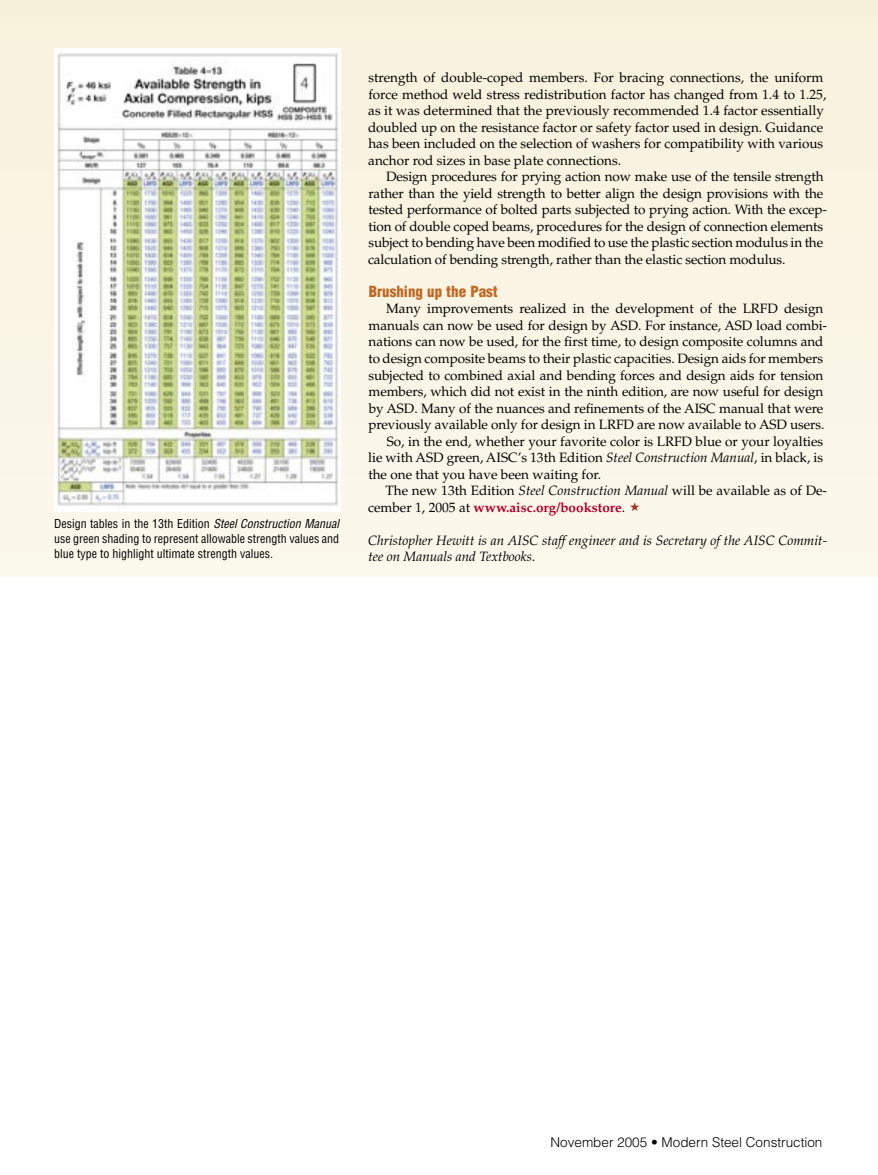
<style>
.page{position:relative;width:878px;height:1175px;background:#fff}
.page>*{position:absolute;margin:0;border:0;box-sizing:border-box;transform-origin:0 0}
.t1{font:900 condensed 15px "Helvetica";color:#be6824}
.t2{font:13.5px/16.5px "Palatino";letter-spacing:-.005em;color:#000}
.t3{font:italic 13.5px/16.5px "Palatino";color:#000}
.t4{font:700 13.5px "Palatino";color:#af002c}
.t5{font:300 13.5px "Helvetica";color:#000}
.t6{font:condensed 12px/15px "Helvetica";color:#000;text-align:justify}
.s1{font-style:italic}
.s2{font-weight:400;color:#000}
</style>
<div class="page">
<div style="left:0;top:0;width:878px;height:1174px;background:#f9f4e3"></div>
<div style="left:0;top:577px;width:878px;height:597px;background:#fff"></div>
<img style="left:54px;top:48px;width:286px;height:463px">
<p class="t6" style="left:54px;top:516px;width:287px">Design tables in the 13th Edition <span class="s1">Steel Construction Manual </span>use green shading to represent allowable strength values and blue type to highlight ultimate strength values.</p>
<p class="t2" style="left:368px;top:70px;width:460px">strength of double-coped members. For bracing connections, the uniform force method weld stress redistribution factor has changed from 1.4 to 1.25, as it was determined that the previously recommended 1.4 factor essentially doubled up on the resistance factor or safety factor used in design. Guidance has been included on the selection of washers for compatibility with various anchor rod sizes in base plate connections.</p>
<p class="t2" style="left:368px;top:169px;width:460px;text-indent:18px">Design procedures for prying action now make use of the tensile strength rather than the yield strength to better align the design provisions with the tested performance of bolted parts subjected to prying action. With the excep&shy;tion of double coped beams, procedures for the design of connection elements subject to bending have been modified to use the plastic section modulus in the calculation of bending strength, rather than the elastic section modulus.</p>
<p class="t1" style="left:369px;top:282px;width:131px">Brushing up the Past</p>
<p class="t2" style="left:386px;top:301px;width:438px">Many improvements realized in the development of the LRFD design</p>
<p class="t2" style="left:368px;top:317px;width:460px">manuals can now be used for design by ASD. For instance, ASD load combi-</p>
<p class="t2" style="left:368px;top:334px;width:456px">nations can now be used, for the first time, to design composite columns and</p>
<p class="t2" style="left:368px;top:350px;width:456px">to design composite beams to their plastic capacities. Design aids for members</p>
<p class="t2" style="left:368px;top:367px;width:456px">subjected to combined axial and bending forces and design aids for tension</p>
<p class="t2" style="left:368px;top:383px;width:456px">members, which did not exist in the ninth edition, are now useful for design</p>
<p class="t2" style="left:368px;top:400px;width:456px">by ASD. Many of the nuances and refinements of the AISC manual that were</p>
<p class="t2" style="left:368px;top:416px;width:457px">previously available only for design in LRFD are now available to ASD users.</p>
<p class="t2" style="left:387px;top:433px;width:438px">So, in the end, whether your favorite color is LRFD blue or your loyalties</p>
<p class="t2" style="left:368px;top:449px;width:456px">lie with ASD green, AISC’s 13th Edition <span class="s1">Steel Construction Manual</span>, in black, is</p>
<p class="t2" style="left:368px;top:466px;width:234px">the one that you have been waiting for.</p>
<p class="t2" style="left:385px;top:482px;width:443px">The new 13th Edition <span class="s1">Steel Construction Manual</span> will be available as of De-</p>
<p class="t4" style="left:368px;top:499px;width:259px"><span class="s2">cember 1, 2005 at</span> www.aisc.org/bookstore<span class="s2">.</span></p>
<p class="t3" style="left:368px;top:532px;width:460px">Christopher Hewitt is an AISC staff engineer and is Secretary of the AISC Commit&shy;tee on Manuals and Textbooks.</p>
<p class="t5" style="left:550px;top:1133px;width:273px">November 2005 • Modern Steel Construction</p>
</div>
